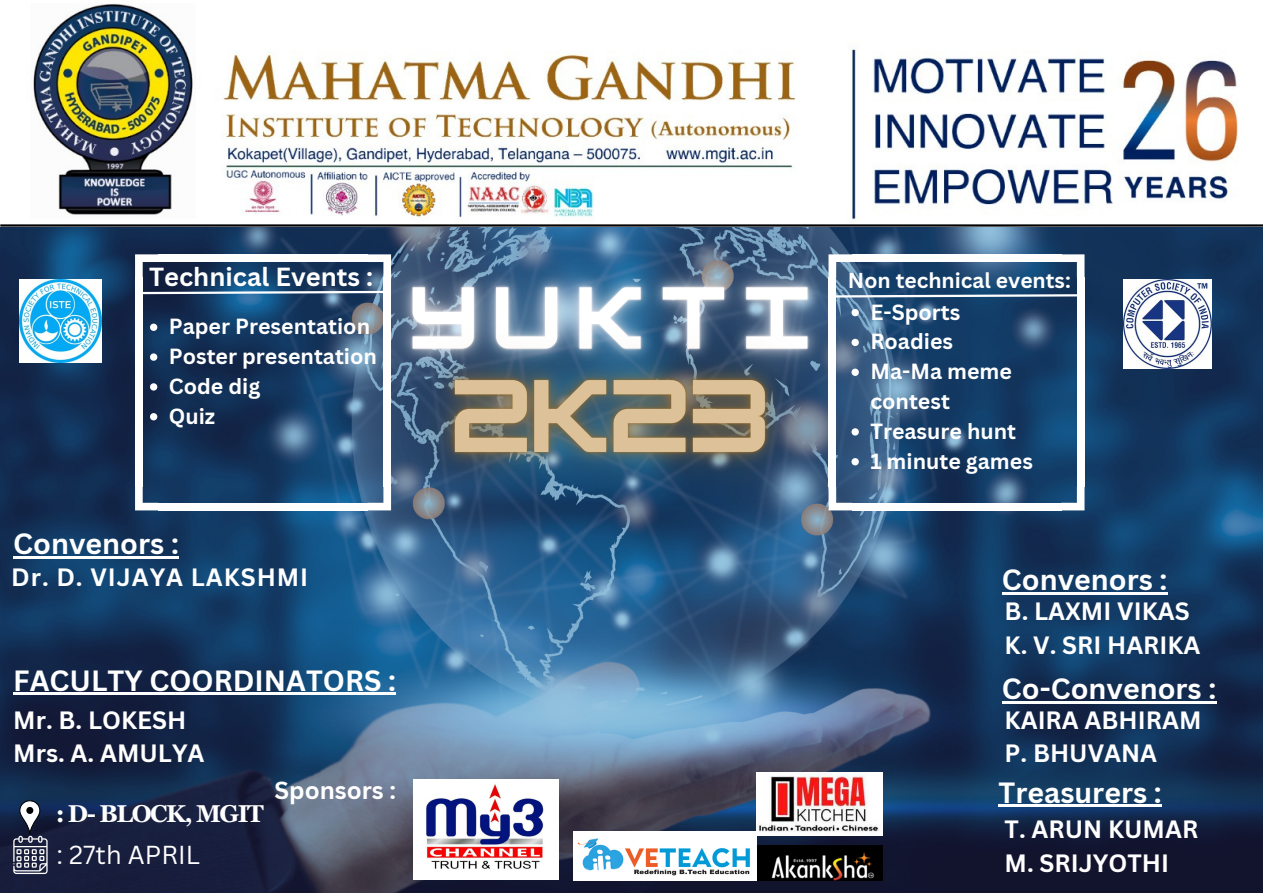
<style>
.page{position:relative;width:1263px;height:893px;background:#fff}
.page>*{position:absolute;margin:0;border:0;box-sizing:border-box;transform-origin:0 0}
.t1{font:700 28.5px "Canva Sans";color:#fff}
.t2{font:700 25.5px "Canva Sans";color:#fff}
.t3{font:25.28px "Canva Sans";color:#fff}
.t4{font:700 24.38px/33.8px "Canva Sans";color:#fff}
.t5{font:700 24.38px "Canva Sans";letter-spacing:.04em;color:#fff}
.t6{font:700 24.38px "Georgia Pro";letter-spacing:-.06em;color:#fff}
.t7{font:700 24px "Canva Sans";color:#fff}
.t8{font:700 21.38px/29.8px "Canva Sans";color:#fff}
.t9{font:700 21px "Canva Sans";color:#fff}
</style>
<div class="page">
<img style="left:0;top:227px;width:1263px;height:666px">
<img style="left:33px;top:3px;width:1205px;height:212px">
<hr style="left:0;top:224px;width:1263px;height:3px;background:#000">
<div style="left:135px;top:278px;width:8px;height:209px;background:#fff"></div>
<div style="left:158px;top:254px;width:210px;height:8px;background:#fff"></div>
<div style="left:158px;top:503px;width:210px;height:7px;background:#fff"></div>
<svg style="left:135px;top:254px;width:23px;height:24px"></svg>
<svg style="left:135px;top:487px;width:23px;height:23px"></svg>
<div style="left:1077px;top:278px;width:7px;height:209px;background:#fff"></div>
<div style="left:852px;top:254px;width:209px;height:8px;background:#fff"></div>
<div style="left:852px;top:503px;width:209px;height:7px;background:#fff"></div>
<svg style="left:1061px;top:254px;width:23px;height:24px"></svg>
<svg style="left:1061px;top:487px;width:23px;height:23px"></svg>
<svg style="left:134px;top:290px;width:195px;height:5px"></svg>
<svg style="left:906px;top:293px;width:171px;height:6px"></svg>
<img style="left:414px;top:780px;width:144px;height:99px">
<img style="left:757px;top:772px;width:126px;height:64px">
<img style="left:757px;top:846px;width:126px;height:34px">
<img style="left:573px;top:831px;width:183px;height:49px">
<svg style="left:13px;top:800px;width:48px;height:74px"></svg>
<img style="left:19px;top:280px;width:83px;height:82px">
<img style="left:1123px;top:280px;width:88px;height:88px">
<svg style="left:150px;top:324px;width:7px;height:7px"></svg>
<svg style="left:150px;top:353px;width:7px;height:8px"></svg>
<svg style="left:150px;top:383px;width:7px;height:7px"></svg>
<svg style="left:150px;top:413px;width:7px;height:7px"></svg>
<hr style="left:1002px;top:592px;width:165px;height:2px;background:#fff">
<hr style="left:998px;top:804px;width:164px;height:3px;background:#fff">
<hr style="left:1002px;top:701px;width:214px;height:2px;background:#fff">
<img style="left:329px;top:192px;width:577px;height:252px">
<img style="left:357px;top:268px;width:505px;height:296px">
<hr style="left:13px;top:556px;width:166px;height:3px;background:#fff">
<hr style="left:13px;top:692px;width:383px;height:3px;background:#fff">
<p class="t2" style="left:149px;top:258px;width:226px">Technical Events :</p>
<p class="t8" style="left:169px;top:311px;width:210px">Paper Presentation<br>Poster presentation<br>Code dig<br>Quiz</p>
<h1 class="t1" style="left:13px;top:524px;width:167px">Convenors :</h1>
<p class="t5" style="left:11px;top:560px;width:299px">Dr. D. VIJAYA LAKSHMI</p>
<h1 class="t1" style="left:13px;top:660px;width:384px">FACULTY COORDINATORS :</h1>
<p class="t4" style="left:13px;top:702px;width:193px">Mr. B. LOKESH<br>Mrs. A. AMULYA</p>
<p class="t6" style="left:56px;top:800px;width:210px">: D- BLOCK, MGIT</p>
<p class="t3" style="left:56px;top:837px;width:145px">: 27th APRIL</p>
<p class="t7" style="left:274px;top:773px;width:123px">Sponsors :</p>
<p class="t9" style="left:848px;top:265px;width:224px">Non technical events:</p>
<p class="t8" style="left:870px;top:296px;width:164px">E-Sports<br>Roadies<br>Ma-Ma meme contest<br>Treasure hunt<br>1 minute games</p>
<h1 class="t1" style="left:1002px;top:559px;width:167px">Convenors :</h1>
<p class="t4" style="left:1004px;top:593px;width:197px">B. LAXMI VIKAS<br>K. V. SRI HARIKA</p>
<h1 class="t1" style="left:1002px;top:668px;width:216px">Co-Convenors :</h1>
<p class="t4" style="left:1004px;top:702px;width:198px">KAIRA ABHIRAM<br>P. BHUVANA</p>
<h1 class="t1" style="left:998px;top:772px;width:165px">Treasurers :</h1>
<p class="t4" style="left:1004px;top:811px;width:195px">T. ARUN KUMAR<br>M. SRIJYOTHI</p>
</div>
